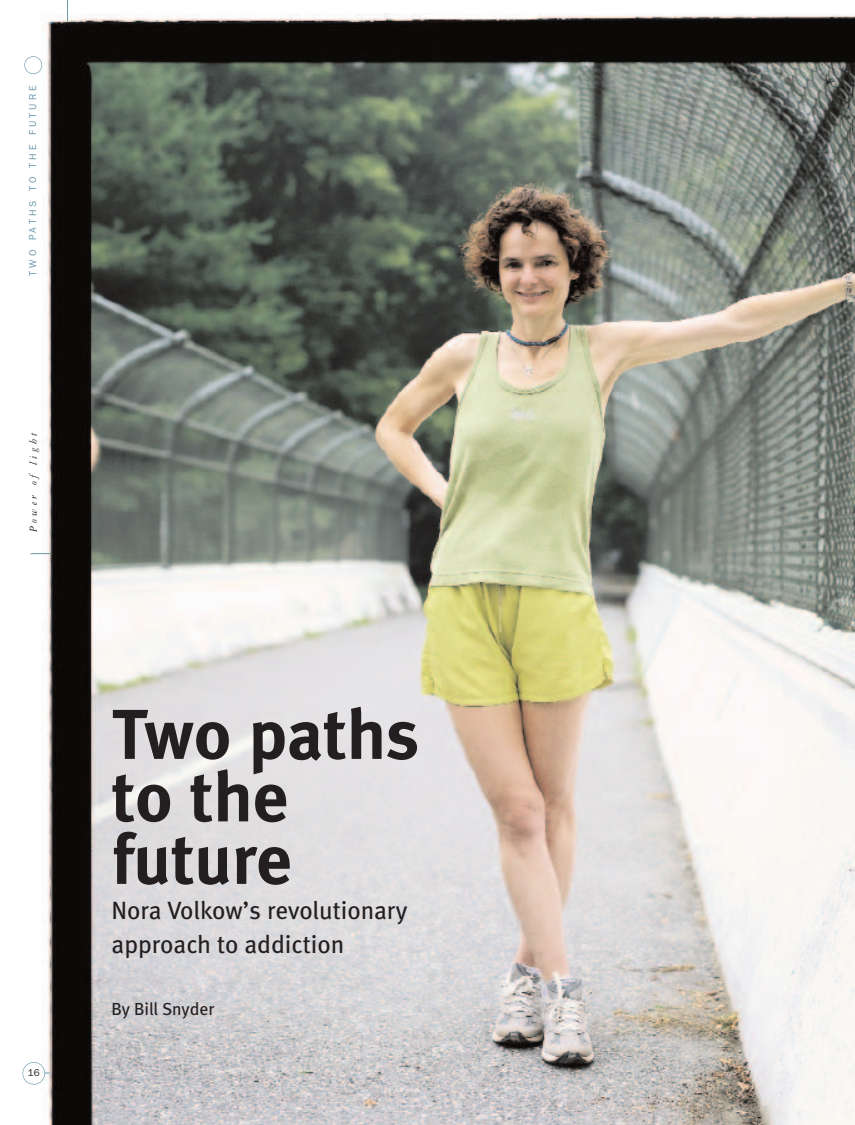
<style>
.page{position:relative;width:855px;height:1125px;background:#fff}
.page>*{position:absolute;margin:0;border:0;box-sizing:border-box;transform-origin:0 0}
.t1{font:700 70.5px/62.5px "Meta Plus";color:#231f20}
.t2{font:25px/33.9px "Meta";color:#231f20}
.t3{font:17.5px "Meta";letter-spacing:-.005em;color:#231f20}
.t4{font:italic 11.25px "Garamond Three";letter-spacing:.3em;color:#231f20}
.t5{font:10px "Franklin Gothic";letter-spacing:.3em;color:#6c98ac}
.t6{font:10px "Franklin Gothic";color:#231f20}
</style>
<div class="page">
<img style="left:41px;top:13px;width:814px;height:1112px">
<svg style="left:67px;top:0;width:1px;height:21px"></svg>
<div style="left:22px;top:1062px;width:23px;height:23px;border:1px solid #6c98ac;border-radius:50%"></div>
<svg style="left:31px;top:553px;width:19px;height:1px"></svg>
<div style="left:24px;top:56px;width:18px;height:18px;border:1px solid #6c98ac;border-radius:50%"></div>
<p class="t5" style="left:27px;top:276px;width:191px;rotate:-90deg">TWO PATHS TO THE FUTURE</p>
<p class="t4" style="left:29px;top:532px;width:101px;rotate:-90deg">Power of light</p>
<p class="t6" style="left:28px;top:1067px;width:13px">16</p>
<h1 class="t1" style="left:112px;top:703px;width:309px">Two paths to the future</h1>
<p class="t2" style="left:111px;top:896px;width:297px">Nora Volkow’s revolutionary approach to addiction</p>
<p class="t3" style="left:111px;top:1003px;width:104px">By Bill Snyder</p>
</div>
